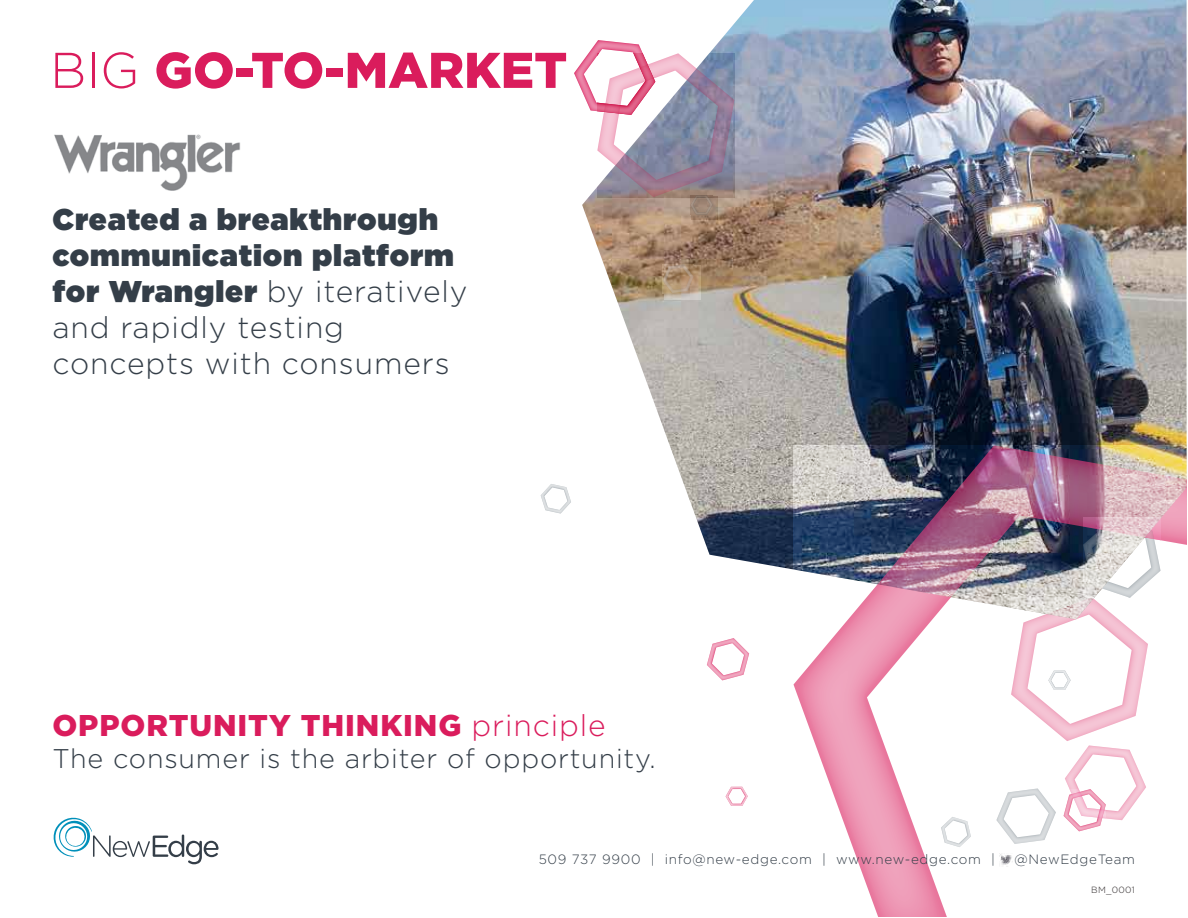
<style>
.page{position:relative;width:1188px;height:918px;background:#fff}
.page>*{position:absolute;margin:0;border:0;box-sizing:border-box;transform-origin:0 0}
.t1{font:900 50.1px "Gotham";color:#da1c5c}
.t2{font:900 30px/36px "Gotham";letter-spacing:.03em;color:#343e48}
.t3{font:900 30px "Gotham";letter-spacing:.03em;color:#da1c5c}
.t4{font:300 27px "Gotham";letter-spacing:.03em;color:#343e48}
.t5{font:300 13.5px "Gotham";letter-spacing:.05em;color:#343e48}
.t6{font:300 9px "Gotham";letter-spacing:.03em;color:#231f20}
.s1{font-weight:300}
</style>
<div class="page">
<svg style="left:53px;top:817px;width:166px;height:47px"></svg>
<img style="left:54px;top:134px;width:186px;height:57px">
<img style="left:586px;top:0;width:601px;height:570px">
<svg style="left:541px;top:484px;width:30px;height:30px"></svg>
<img style="left:794px;top:445px;width:393px;height:472px">
<img style="left:692px;top:215px;width:26px;height:5px">
<svg style="left:726px;top:787px;width:22px;height:19px"></svg>
<img style="left:664px;top:266px;width:36px;height:34px">
<svg style="left:663px;top:264px;width:31px;height:29px"></svg>
<svg style="left:941px;top:817px;width:30px;height:30px"></svg>
<svg style="left:707px;top:638px;width:42px;height:42px"></svg>
<svg style="left:574px;top:40px;width:160px;height:175px"></svg>
<svg style="left:996px;top:518px;width:165px;height:326px"></svg>
<h1 class="t1" style="left:50px;top:36px;width:519px"><span class="s1">BIG</span> GO-TO-MARKET</h1>
<p class="t2" style="left:52px;top:201px;width:417px">Created a breakthrough communication platform for Wrangler <span class="s1">by iteratively and rapidly testing concepts with consumers</span></p>
<p class="t3" style="left:52px;top:705px;width:555px">OPPORTUNITY THINKING <span class="s1">principle</span></p>
<p class="t4" style="left:52px;top:742px;width:605px">The consumer is the arbiter of opportunity.</p>
<p class="t5" style="left:539px;top:851px;width:458px">509 737 9900 | info@new-edge.com | www.new-edge.com |</p>
<p class="t5" style="left:1015px;top:851px;width:122px">@NewEdgeTeam</p>
<p class="t6" style="left:1091px;top:884px;width:45px">BM_0001</p>
</div>
